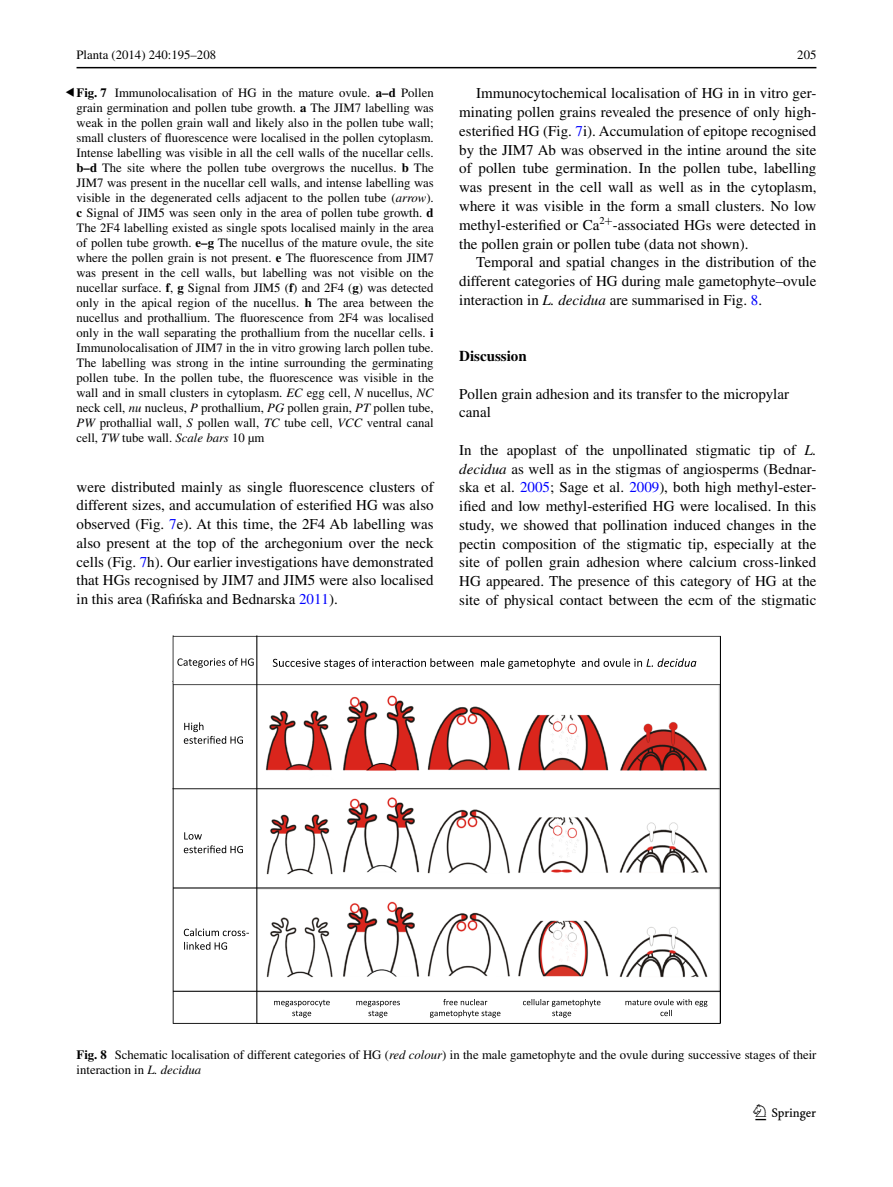
<style>
.page{position:relative;width:893px;height:1187px;background:#fff}
.page>*{position:absolute;margin:0;border:0;box-sizing:border-box;transform-origin:0 0}
.t1{font:22.5px "Springnew";color:#000}
.t2{font:15px/18.8px "Times";color:#000;text-align:justify}
.t3{font:700 15px "Times";color:#000}
.t4{font:15px "STIX";color:#000}
.t5{font:12.75px/15px "Times";color:#000}
.s1{font-weight:700}
.s2{font-style:italic}
.s3{color:#00f}
</style>
<div class="page">
<hr style="left:77px;top:67px;width:739px;height:1px;background:#000">
<img style="left:172px;top:635px;width:549px;height:388px">
<svg style="left:274px;top:999px;width:56px;height:18px"></svg>
<svg style="left:356px;top:1000px;width:44px;height:17px"></svg>
<svg style="left:430px;top:998px;width:70px;height:19px"></svg>
<svg style="left:523px;top:998px;width:77px;height:19px"></svg>
<svg style="left:625px;top:998px;width:82px;height:18px"></svg>
<svg style="left:273px;top:658px;width:200px;height:11px"></svg>
<svg style="left:481px;top:658px;width:94px;height:11px"></svg>
<svg style="left:582px;top:658px;width:114px;height:9px"></svg>
<svg style="left:177px;top:658px;width:77px;height:9px"></svg>
<svg style="left:184px;top:722px;width:59px;height:21px"></svg>
<svg style="left:184px;top:832px;width:18px;height:7px"></svg>
<svg style="left:184px;top:845px;width:59px;height:8px"></svg>
<svg style="left:184px;top:928px;width:65px;height:21px"></svg>
<p class="t5" style="left:77px;top:48px;width:141px">Planta (2014) 240:195–208</p>
<p class="t5" style="left:797px;top:48px;width:21px">205</p>
<p class="t4" style="left:65px;top:80px;width:11px">◂</p>
<p class="t5" style="left:77px;top:85px;width:359px;text-align:justify"><span class="s1">Fig. 7</span> Immunolocalisation of HG in the mature ovule. <span class="s1">a–d</span> Pollen grain germination and pollen tube growth. <span class="s1">a</span> The JIM7 labelling was weak in the pollen grain wall and likely also in the pollen tube wall; small clusters of fluorescence were localised in the pollen cytoplasm.<br>Intense labelling was visible in all the cell walls of the nucellar cells. <span class="s1">b–d</span> The site where the pollen tube overgrows the nucellus. <span class="s1">b</span> The JIM7 was present in the nucellar cell walls, and intense labelling was visible in the degenerated cells adjacent to the pollen tube (<span class="s2">arrow</span>). <span class="s1">c</span> Signal of JIM5 was seen only in the area of pollen tube growth. <span class="s1">d </span>The 2F4 labelling existed as single spots localised mainly in the area of pollen tube growth. <span class="s1">e–g</span> The nucellus of the mature ovule, the site where the pollen grain is not present. <span class="s1">e</span> The fluorescence from JIM7 was present in the cell walls, but labelling was not visible on the nucellar surface. <span class="s1">f</span>, <span class="s1">g</span> Signal from JIM5 (<span class="s1">f</span>) and 2F4 (<span class="s1">g</span>) was detected only in the apical region of the nucellus. <span class="s1">h</span> The area between the nucellus and prothallium. The fluorescence from 2F4 was localised only in the wall separating the prothallium from the nucellar cells. <span class="s1">i </span>Immunolocalisation of JIM7 in the in vitro growing larch pollen tube.<br>The labelling was strong in the intine surrounding the germinating pollen tube. In the pollen tube, the fluorescence was visible in the wall and in small clusters in cytoplasm. <span class="s2">EC</span> egg cell, <span class="s2">N</span> nucellus, <span class="s2">NC </span>neck cell, <span class="s2">nu</span> nucleus, <span class="s2">P</span> prothallium, <span class="s2">PG</span> pollen grain, <span class="s2">PT</span> pollen tube, <span class="s2">PW</span> prothallial wall, <span class="s2">S</span> pollen wall, <span class="s2">TC</span> tube cell, <span class="s2">VCC</span> ventral canal cell, <span class="s2">TW</span> tube wall. <span class="s2">Scale bars</span> 10 µm</p>
<p class="t2" style="left:77px;top:477px;width:359px">were distributed mainly as single fluorescence clusters of different sizes, and accumulation of esterified HG was also observed (Fig. <span class="s3">7</span>e). At this time, the 2F4 Ab labelling was also present at the top of the archegonium over the neck cells (Fig. <span class="s3">7</span>h). Our earlier investigations have demonstrated that HGs recognised by JIM7 and JIM5 were also localised in this area (Rafin´ska and Bednarska <span class="s3">2011</span>).</p>
<p class="t2" style="left:459px;top:84px;width:359px;text-indent:17px">Immunocytochemical localisation of HG in in vitro ger&shy;minating pollen grains revealed the presence of only high&shy;esterified HG (Fig. <span class="s3">7</span>i). Accumulation of epitope recognised by the JIM7 Ab was observed in the intine around the site of pollen tube germination. In the pollen tube, labelling was present in the cell wall as well as in the cytoplasm, where it was visible in the form a small clusters. No low methyl-esterified or Ca<sup>2</sup><sup>+</sup>-associated HGs were detected in the pollen grain or pollen tube (data not shown).</p>
<p class="t2" style="left:459px;top:253px;width:359px;text-indent:17px">Temporal and spatial changes in the distribution of the different categories of HG during male gametophyte–ovule interaction in <span class="s2">L. decidua</span> are summarised in Fig. <span class="s3">8</span>.</p>
<p class="t3" style="left:459px;top:347px;width:69px">Discussion</p>
<p class="t2" style="left:459px;top:384px;width:331px">Pollen grain adhesion and its transfer to the micropylar canal</p>
<p class="t2" style="left:459px;top:440px;width:359px">In the apoplast of the unpollinated stigmatic tip of <span class="s2">L. decidua</span> as well as in the stigmas of angiosperms (Bednar&shy;ska et al. <span class="s3">2005</span>; Sage et al. <span class="s3">2009</span>), both high methyl-ester&shy;ified and low methyl-esterified HG were localised. In this study, we showed that pollination induced changes in the pectin composition of the stigmatic tip, especially at the site of pollen grain adhesion where calcium cross-linked HG appeared. The presence of this category of HG at the site of physical contact between the ecm of the stigmatic</p>
<p class="t5" style="left:77px;top:1047px;width:741px"><span class="s1">Fig. 8</span> Schematic localisation of different categories of HG (<span class="s2">red colour</span>) in the male gametophyte and the ovule during successive stages of their interaction in <span class="s2">L. decidua</span></p>
<h1 class="t1" style="left:755px;top:1104px;width:62px">1 3</h1>
</div>
